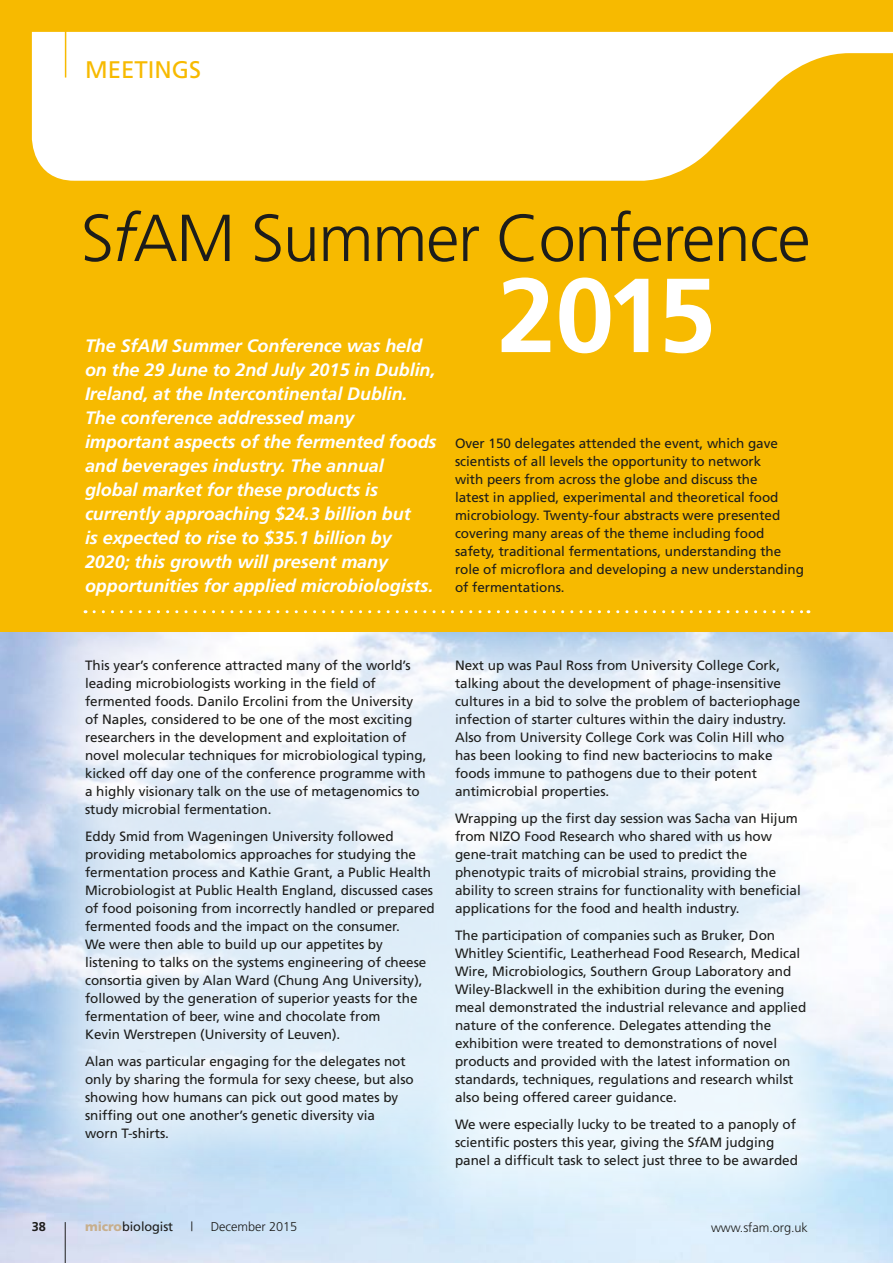
<style>
.page{position:relative;width:893px;height:1263px;background:#fff}
.page>*{position:absolute;margin:0;border:0;box-sizing:border-box;transform-origin:0 0}
.t1{font:700 105px "Frutiger";color:#fff}
.t2{font:300 66.3px "Frutiger";letter-spacing:-.02em;color:#1d1d1b}
.t3{font:24px "Frutiger";color:#f7ba00}
.t4{font:italic 700 18px/24px "Frutiger";letter-spacing:-.005em;color:#fff}
.t5{font:13.5px/18px "Frutiger";letter-spacing:-.005em;color:#1d1d1b}
.t6{font:300 12.75px "Frutiger";letter-spacing:-.005em;color:#1d1d1b}
.t7{font:12.75px "Frutiger";letter-spacing:-.005em;color:#1d1d1b}
.t8{font:700 12.75px "Frutiger";color:#1d1d1b}
.s1{font-style:italic}
.s2{font-weight:900;color:#c7af8d}
</style>
<div class="page">
<div style="left:0;top:572px;width:891px;height:683px;background:#fff;opacity:.75"></div>
<div style="left:0;top:0;width:893px;height:631px;background:#f7ba00"></div>
<svg style="left:94px;top:610px;width:715px;height:3px"></svg>
<hr style="left:65px;top:1222px;width:1px;height:41px;background:#1d1d1b">
<svg style="left:32px;top:32px;width:861px;height:149px;fill:#fff"></svg>
<hr style="left:65px;top:0;width:1px;height:78px;background:#f7ba00">
<svg style="left:892px;top:32px;width:1px;height:21px"></svg>
<h3 class="t3" style="left:85px;top:55px;width:118px">MEETINGS</h3>
<h2 class="t2" style="left:81px;top:201px;width:731px">S<span class="s1">f</span>AM Summer Conference</h2>
<h1 class="t1" style="left:497px;top:254px;width:220px">2015</h1>
<p class="t4" style="left:85px;top:334px;width:353px">The SfAM Summer Conference was held on the 29 June to 2nd July 2015 in Dublin, Ireland, at the Intercontinental Dublin.<br>The conference addressed many important aspects of the fermented foods and beverages industry. The annual global market for these products is currently approaching $24.3 billion but<br>is expected to rise to $35.1 billion by 2020; this growth will present many opportunities for applied microbiologists.</p>
<p class="t5" style="left:455px;top:434px;width:351px">Over 150 delegates attended the event, which gave scientists of all levels the opportunity to network<br>with peers from across the globe and discuss the<br>latest in applied, experimental and theoretical food microbiology. Twenty-four abstracts were presented covering many areas of the theme including food safety, traditional fermentations, understanding the role of microflora and developing a new understanding of fermentations.</p>
<p class="t5" style="left:85px;top:656px;width:343px">This year’s conference attracted many of the world’s leading microbiologists working in the field of fermented foods. Danilo Ercolini from the University of Naples, considered to be one of the most exciting researchers in the development and exploitation of novel molecular techniques for microbiological typing, kicked off day one of the conference programme with a highly visionary talk on the use of metagenomics to study microbial fermentation.</p>
<p class="t5" style="left:85px;top:827px;width:351px">Eddy Smid from Wageningen University followed providing metabolomics approaches for studying the fermentation process and Kathie Grant, a Public Health Microbiologist at Public Health England, discussed cases of food poisoning from incorrectly handled or prepared fermented foods and the impact on the consumer.<br>We were then able to build up our appetites by listening to talks on the systems engineering of cheese consortia given by Alan Ward (Chung Ang University), followed by the generation of superior yeasts for the fermentation of beer, wine and chocolate from<br>Kevin Werstrepen (University of Leuven).</p>
<p class="t5" style="left:85px;top:1052px;width:330px">Alan was particular engaging for the delegates not only by sharing the formula for sexy cheese, but also showing how humans can pick out good mates by sniffing out one another’s genetic diversity via<br>worn T-shirts.</p>
<p class="t5" style="left:455px;top:656px;width:347px">Next up was Paul Ross from University College Cork, talking about the development of phage-insensitive cultures in a bid to solve the problem of bacteriophage infection of starter cultures within the dairy industry.<br>Also from University College Cork was Colin Hill who has been looking to find new bacteriocins to make foods immune to pathogens due to their potent antimicrobial properties.</p>
<p class="t5" style="left:455px;top:809px;width:347px">Wrapping up the first day session was Sacha van Hijum from NIZO Food Research who shared with us how gene-trait matching can be used to predict the phenotypic traits of microbial strains, providing the ability to screen strains for functionality with beneficial applications for the food and health industry.</p>
<p class="t5" style="left:455px;top:926px;width:353px">The participation of companies such as Bruker, Don Whitley Scientific, Leatherhead Food Research, Medical Wire, Microbiologics, Southern Group Laboratory and Wiley-Blackwell in the exhibition during the evening meal demonstrated the industrial relevance and applied nature of the conference. Delegates attending the exhibition were treated to demonstrations of novel products and provided with the latest information on standards, techniques, regulations and research whilst also being offered career guidance.</p>
<p class="t5" style="left:455px;top:1115px;width:344px">We were especially lucky to be treated to a panoply of scientific posters this year, giving the S<span class="s1">f</span>AM judging panel a difficult task to select just three to be awarded</p>
<p class="t8" style="left:32px;top:1219px;width:16px">38</p>
<p class="t7" style="left:85px;top:1219px;width:90px"><span class="s2">micro</span>biologist</p>
<p class="t6" style="left:191px;top:1219px;width:4px">|</p>
<p class="t6" style="left:211px;top:1219px;width:88px">December 2015</p>
<p class="t6" style="left:711px;top:1220px;width:98px">www.sfam.org.uk</p>
</div>
